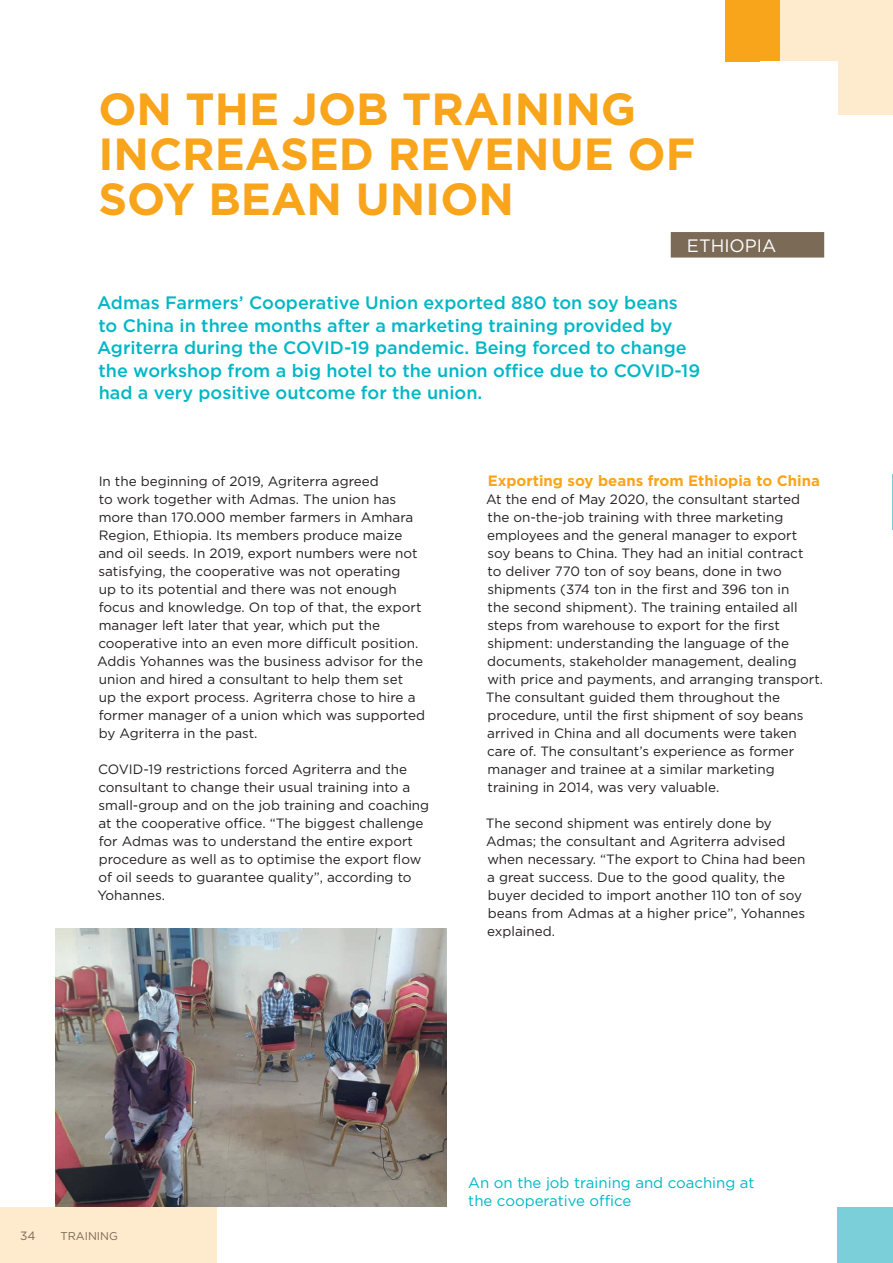
<style>
.page{position:relative;width:893px;height:1263px;background:#fff}
.page>*{position:absolute;margin:0;border:0;box-sizing:border-box;transform-origin:0 0}
.t1{font:700 45px/45px "Gotham";color:#f9a51b}
.t2{font:500 18px/22.5px "Gotham";color:#00b7c5}
.t3{font:18px "Gotham";color:#fff}
.t4{font:15px/18px "Gotham";color:#00b7c5}
.t5{font:700 15px "Gotham";color:#f9a51b}
.t6{font:13.5px/18px "Gotham";color:#231f20}
.t7{font:12px "Gotham";color:#7b6a56}
.t8{font:11.25px "Gotham";color:#7b6a56}
</style>
<div class="page">
<div style="left:725px;top:0;width:56px;height:62px;background:#f9a51b"></div>
<div style="left:781px;top:0;width:112px;height:115px;background:#feeacc"></div>
<div style="left:760px;top:62px;width:77px;height:59px;background:#fff"></div>
<div style="left:837px;top:1207px;width:56px;height:56px;background:#7bcfd9"></div>
<div style="left:671px;top:232px;width:153px;height:26px;background:#7b6a56"></div>
<hr style="left:892px;top:474px;width:1px;height:56px;background:#7bcfd9">
<img style="left:56px;top:928px;width:390px;height:278px">
<div style="left:0;top:1207px;width:217px;height:56px;background:#feeacc"></div>
<h1 class="t1" style="left:98px;top:87px;width:598px">ON THE JOB TRAINING<br>INCREASED REVENUE OF<br>SOY BEAN UNION</h1>
<h2 class="t3" style="left:687px;top:236px;width:91px">ETHIOPIA</h2>
<p class="t2" style="left:97px;top:291px;width:604px">Admas Farmers’ Cooperative Union exported 880 ton soy beans to China in three months after a marketing training provided by Agriterra during the COVID-19 pandemic. Being forced to change the workshop from a big hotel to the union office due to COVID-19 had a very positive outcome for the union.</p>
<p class="t6" style="left:97px;top:472px;width:329px">In the beginning of 2019, Agriterra agreed<br>to work together with Admas. The union has more than 170.000 member farmers in Amhara Region, Ethiopia. Its members produce maize and oil seeds. In 2019, export numbers were not satisfying, the cooperative was not operating<br>up to its potential and there was not enough focus and knowledge. On top of that, the export manager left later that year, which put the cooperative into an even more difficult position.<br>Addis Yohannes was the business advisor for the union and hired a consultant to help them set<br>up the export process. Agriterra chose to hire a former manager of a union which was supported by Agriterra in the past.</p>
<p class="t6" style="left:97px;top:760px;width:333px">COVID-19 restrictions forced Agriterra and the consultant to change their usual training into a small-group and on the job training and coaching at the cooperative office. “The biggest challenge for Admas was to understand the entire export procedure as well as to optimise the export flow of oil seeds to guarantee quality”, according to Yohannes.</p>
<p class="t5" style="left:488px;top:471px;width:334px">Exporting soy beans from Ethiopia to China</p>
<p class="t6" style="left:486px;top:490px;width:339px">At the end of May 2020, the consultant started the on-the-job training with three marketing employees and the general manager to export<br>soy beans to China. They had an initial contract<br>to deliver 770 ton of soy beans, done in two shipments (374 ton in the first and 396 ton in<br>the second shipment). The training entailed all steps from warehouse to export for the first shipment: understanding the language of the documents, stakeholder management, dealing with price and payments, and arranging transport.<br>The consultant guided them throughout the procedure, until the first shipment of soy beans arrived in China and all documents were taken care of. The consultant’s experience as former manager and trainee at a similar marketing training in 2014, was very valuable.</p>
<p class="t6" style="left:486px;top:814px;width:321px">The second shipment was entirely done by Admas; the consultant and Agriterra advised when necessary. “The export to China had been a great success. Due to the good quality, the buyer decided to import another 110 ton of soy beans from Admas at a higher price”, Yohannes explained.</p>
<p class="t7" style="left:20px;top:1229px;width:17px">34</p>
<p class="t8" style="left:60px;top:1230px;width:59px">TRAINING</p>
<p class="t4" style="left:468px;top:1173px;width:288px">An on the job training and coaching at the cooperative office</p>
</div>
